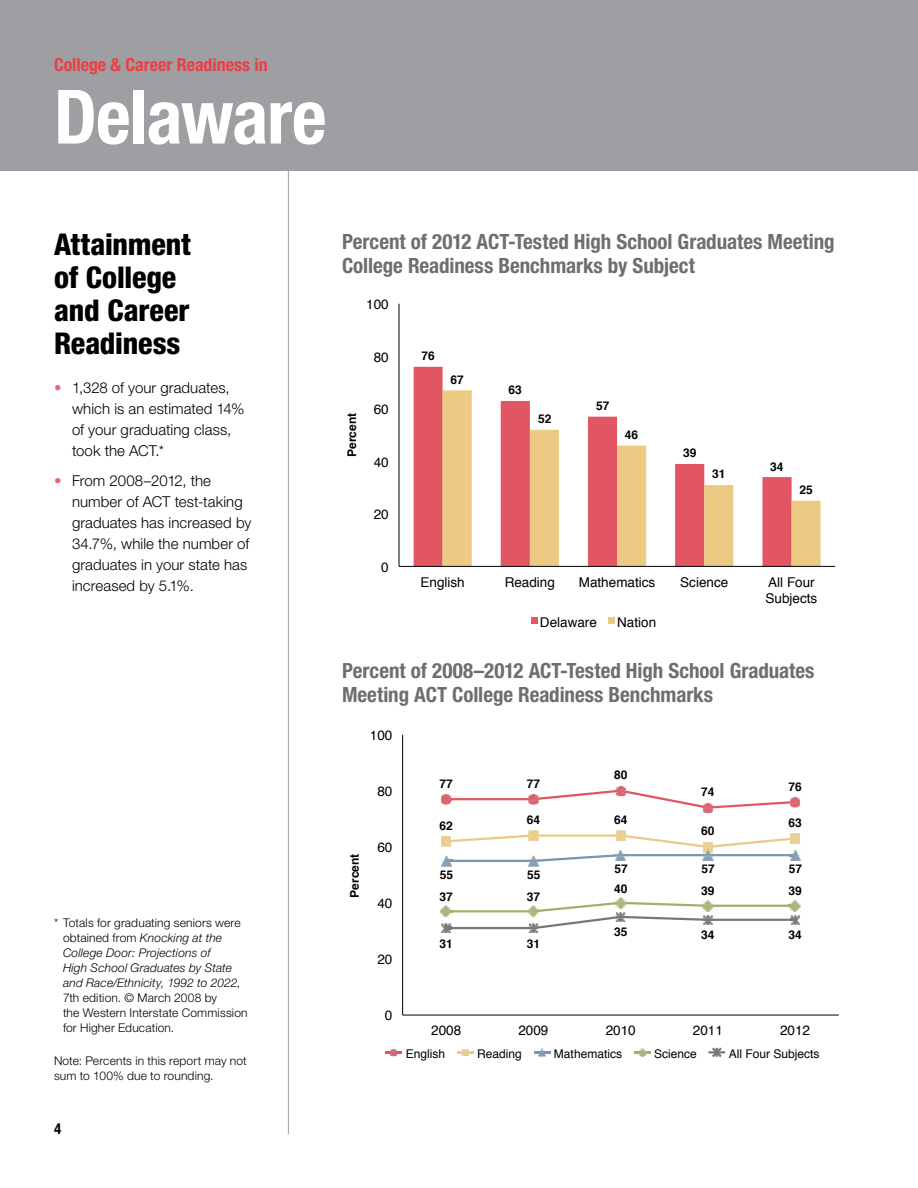
<style>
.page{position:relative;width:918px;height:1188px;background:#fff}
.page>*{position:absolute;margin:0;border:0;box-sizing:border-box;transform-origin:0 0}
.t1{font:700 condensed 75px "Helvetica Neue LT Std";letter-spacing:-.015em;color:#fff}
.t2{font:800 condensed 30px/33px "Helvetica Neue LT Std";letter-spacing:-.005em;color:#000}
.t3{font:700 condensed 21px/24px "Helvetica Neue LT Std";color:#6d6e71}
.t4{font:700 condensed 18px "Helvetica Neue LT Std";letter-spacing:-.005em;color:#ef3e42}
.t5{font:300 15px/21px "Helvetica Neue LT Std";letter-spacing:.005em;color:#000}
.t6{font:700 condensed 15px "Helvetica Neue LT Std";color:#000}
.t7{font:13.5px/15.8px "Helvetica";color:#000001}
.t8{font:300 12px/15px "Helvetica Neue LT Std";letter-spacing:.015em;color:#000}
.t9{font:700 12px "Helvetica";color:#000001}
.t10{font:12px "Helvetica";color:#000001}
.s1{color:#e86672}
.s2{font-style:italic}
</style>
<div class="page">
<div style="left:0;top:0;width:918px;height:171px;background:#9d9fa2"></div>
<hr style="left:288px;top:171px;width:1px;height:963px;background:#9d9fa2">
<div style="left:414px;top:367px;width:29px;height:199px;background:#e25664"></div>
<svg style="left:443px;top:390px;width:378px;height:176px"></svg>
<hr style="left:399px;top:304px;width:1px;height:262px;background:#000001">
<hr style="left:399px;top:566px;width:436px;height:1px;background:#000001">
<svg style="left:531px;top:618px;width:6px;height:6px"></svg>
<div style="left:608px;top:618px;width:7px;height:6px;background:#ecca84"></div>
<hr style="left:402px;top:735px;width:1px;height:280px;background:#000001">
<hr style="left:403px;top:1015px;width:436px;height:1px;background:#000001">
<svg style="left:441px;top:785px;width:360px;height:28px"></svg>
<svg style="left:440px;top:830px;width:361px;height:37px"></svg>
<svg style="left:440px;top:897px;width:362px;height:36px"></svg>
<svg style="left:386px;top:1049px;width:16px;height:7px"></svg>
<svg style="left:457px;top:1049px;width:17px;height:7px"></svg>
<svg style="left:534px;top:1048px;width:16px;height:9px"></svg>
<svg style="left:634px;top:1048px;width:16px;height:9px"></svg>
<svg style="left:710px;top:1047px;width:14px;height:11px"></svg>
<h3 class="t4" style="left:54px;top:54px;width:215px">College &amp; Career Readiness in</h3>
<h1 class="t1" style="left:54px;top:71px;width:274px">Delaware</h1>
<h2 class="t2" style="left:54px;top:228px;width:139px">Attainment of College and Career<br>Readiness</h2>
<p class="t5" style="left:72px;top:377px;width:174px;text-indent:-18px"><span class="s1">•</span> 1,328 of your graduates, which is an estimated 14% of your graduating class, took the ACT.*</p>
<p class="t5" style="left:72px;top:470px;width:181px;text-indent:-18px"><span class="s1">•</span> From 2008–2012, the number of ACT test-taking graduates has increased by<br>34.7%, while the number of graduates in your state has increased by 5.1%.</p>
<p class="t8" style="left:63px;top:915px;width:186px;text-indent:-9px">* Totals for graduating seniors were obtained from <span class="s2">Knocking at the<br>College Door: Projections of<br>High School Graduates by State and Race/Ethnicity, 1992 to 2022</span>,<br>7th edition. © March 2008 by<br>the Western Interstate Commission for Higher Education.</p>
<p class="t8" style="left:54px;top:1053px;width:194px">Note: Percents in this report may not sum to 100% due to rounding.</p>
<p class="t6" style="left:54px;top:1120px;width:9px">4</p>
<h3 class="t3" style="left:342px;top:229px;width:494px">Percent of 2012 ACT-Tested High School Graduates Meeting<br>College Readiness Benchmarks by Subject</h3>
<p class="t7" style="left:366px;top:296px;width:24px">100</p>
<p class="t9" style="left:344px;top:457px;width:46px;rotate:-90deg">Percent</p>
<p class="t7" style="left:374px;top:349px;width:17px">80</p>
<p class="t7" style="left:374px;top:401px;width:17px">60</p>
<p class="t7" style="left:374px;top:454px;width:17px">40</p>
<p class="t7" style="left:374px;top:506px;width:17px">20</p>
<p class="t7" style="left:381px;top:559px;width:9px">0</p>
<p class="t9" style="left:421px;top:348px;width:15px">76</p>
<p class="t9" style="left:451px;top:372px;width:15px">67</p>
<p class="t9" style="left:509px;top:383px;width:15px">63</p>
<p class="t9" style="left:538px;top:411px;width:15px">52</p>
<p class="t9" style="left:596px;top:398px;width:15px">57</p>
<p class="t9" style="left:625px;top:427px;width:15px">46</p>
<p class="t9" style="left:683px;top:446px;width:15px">39</p>
<p class="t9" style="left:712px;top:467px;width:15px">31</p>
<p class="t9" style="left:770px;top:459px;width:15px">34</p>
<p class="t9" style="left:799px;top:482px;width:15px">25</p>
<p class="t7" style="left:420px;top:574px;width:46px">English</p>
<p class="t7" style="left:505px;top:574px;width:52px">Reading</p>
<p class="t7" style="left:579px;top:574px;width:78px">Mathematics</p>
<p class="t7" style="left:680px;top:574px;width:50px">Science</p>
<p class="t7" style="left:766px;top:574px;width:53px">All Four<br>Subjects</p>
<p class="t7" style="left:540px;top:614px;width:59px">Delaware</p>
<p class="t7" style="left:617px;top:614px;width:41px">Nation</p>
<h3 class="t3" style="left:342px;top:659px;width:474px">Percent of 2008–2012 ACT-Tested High School Graduates<br>Meeting ACT College Readiness Benchmarks</h3>
<p class="t7" style="left:370px;top:727px;width:24px">100</p>
<p class="t9" style="left:347px;top:898px;width:46px;rotate:-90deg">Percent</p>
<p class="t7" style="left:377px;top:783px;width:17px">80</p>
<p class="t7" style="left:377px;top:839px;width:17px">60</p>
<p class="t7" style="left:377px;top:895px;width:17px">40</p>
<p class="t7" style="left:377px;top:951px;width:17px">20</p>
<p class="t9" style="left:440px;top:776px;width:15px">77</p>
<p class="t9" style="left:527px;top:776px;width:15px">77</p>
<p class="t9" style="left:614px;top:768px;width:15px">80</p>
<p class="t9" style="left:701px;top:784px;width:15px">74</p>
<p class="t9" style="left:788px;top:779px;width:15px">76</p>
<p class="t9" style="left:440px;top:818px;width:15px">62</p>
<p class="t9" style="left:527px;top:812px;width:15px">64</p>
<p class="t9" style="left:614px;top:812px;width:15px">64</p>
<p class="t9" style="left:701px;top:824px;width:15px">60</p>
<p class="t9" style="left:789px;top:815px;width:15px">63</p>
<p class="t9" style="left:440px;top:867px;width:15px">55</p>
<p class="t9" style="left:527px;top:867px;width:15px">55</p>
<p class="t9" style="left:440px;top:889px;width:15px">37</p>
<p class="t9" style="left:527px;top:890px;width:15px">37</p>
<p class="t9" style="left:440px;top:936px;width:15px">31</p>
<p class="t9" style="left:527px;top:936px;width:15px">31</p>
<p class="t9" style="left:614px;top:861px;width:15px">57</p>
<p class="t9" style="left:702px;top:861px;width:15px">57</p>
<p class="t9" style="left:789px;top:861px;width:15px">57</p>
<p class="t9" style="left:614px;top:881px;width:15px">40</p>
<p class="t9" style="left:701px;top:883px;width:15px">39</p>
<p class="t9" style="left:789px;top:883px;width:15px">39</p>
<p class="t9" style="left:614px;top:925px;width:15px">35</p>
<p class="t9" style="left:701px;top:927px;width:15px">34</p>
<p class="t9" style="left:789px;top:927px;width:15px">34</p>
<p class="t7" style="left:385px;top:1008px;width:9px">0</p>
<p class="t7" style="left:431px;top:1023px;width:32px">2008</p>
<p class="t7" style="left:518px;top:1023px;width:32px">2009</p>
<p class="t7" style="left:606px;top:1023px;width:32px">2010</p>
<p class="t7" style="left:693px;top:1023px;width:32px">2011</p>
<p class="t7" style="left:780px;top:1023px;width:32px">2012</p>
<p class="t10" style="left:406px;top:1047px;width:41px">English</p>
<p class="t10" style="left:477px;top:1047px;width:46px">Reading</p>
<p class="t10" style="left:554px;top:1047px;width:70px">Mathematics</p>
<p class="t10" style="left:654px;top:1047px;width:44px">Science</p>
<p class="t10" style="left:729px;top:1047px;width:92px">All Four Subjects</p>
</div>
